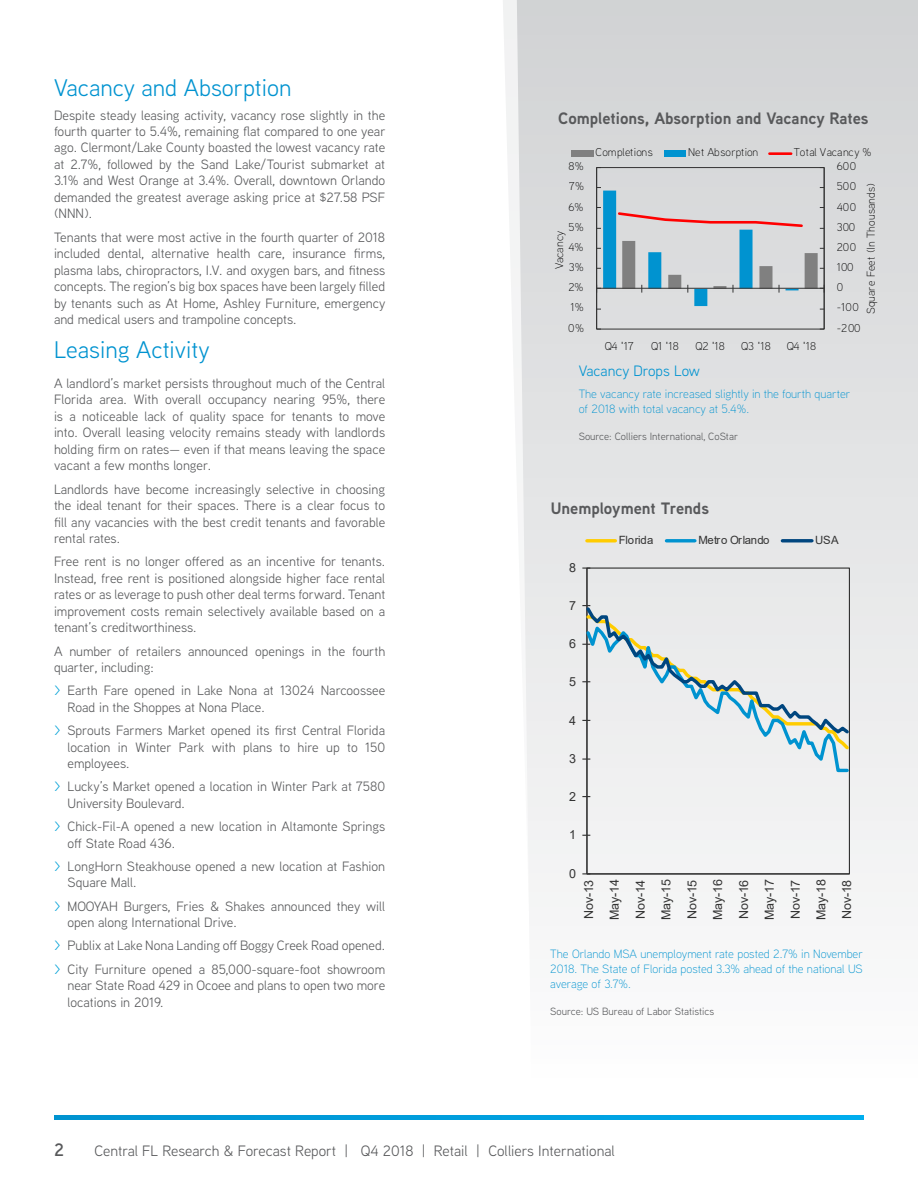
<style>
.page{position:relative;width:918px;height:1188px;background:#fff}
.page>*{position:absolute;margin:0;border:0;box-sizing:border-box;transform-origin:0 0}
.t1{font:24px "Aaux Next";color:#0093d0}
.t2{font:600 18px "Aaux Next";color:#58595b}
.t3{font:700 16.5px "Aaux Next";color:#58595b}
.t4{font:15px "Aaux Next";color:#58595b}
.t5{font:15px "Aaux Next";color:#0093d0}
.t6{font:13.5px/16.5px "Aaux Next";color:#58595b}
.t7{font:12.45px/25.8px "Arial";letter-spacing:-.01em;color:#333;text-align:justify}
.t8{font:300 12px/15px "Aaux Next";color:#0093d0;text-align:justify}
.t9{font:11.4px "Arial";letter-spacing:-.02em;color:#333}
.t10{font:300 11.25px "Aaux Next";letter-spacing:.005em;color:#000}
.t11{font:10.5px "Aaux Next";color:#58595b}
.s1{color:#00a1d7}
</style>
<div class="page">
<svg style="left:503px;top:0;width:14px;height:1120px"></svg>
<svg style="left:517px;top:0;width:401px;height:1120px"></svg>
<svg style="left:54px;top:1116px;width:810px;height:3px;background:#009edd"></svg>
<hr style="left:586px;top:568px;width:2px;height:306px;background:#333">
<hr style="left:587px;top:873px;width:262px;height:1px;background:#333">
<svg style="left:582px;top:604px;width:268px;height:170px;background:#dae1e3"></svg>
<hr style="left:587px;top:539px;width:28px;height:3px;background:#fc0">
<hr style="left:666px;top:539px;width:29px;height:3px;background:#0093d0">
<hr style="left:782px;top:539px;width:30px;height:3px;background:#00467f">
<div style="left:596px;top:167px;width:229px;height:163px;border:1px solid #333"></div>
<hr style="left:596px;top:168px;width:1px;height:161px;background:#333">
<hr style="left:824px;top:168px;width:1px;height:161px;background:#333">
<svg style="left:597px;top:187px;width:228px;height:123px;background:#bdc8cf"></svg>
<div style="left:571px;top:150px;width:23px;height:7px;background:#808080"></div>
<div style="left:664px;top:150px;width:22px;height:7px;background:#0093d0"></div>
<hr style="left:769px;top:152px;width:22px;height:3px;background:#f00">
<h1 class="t1" style="left:54px;top:72px;width:239px">Vacancy and Absorption</h1>
<p class="t6" style="left:54px;top:106px;width:333px;text-align:justify">Despite steady leasing activity, vacancy rose slightly in the fourth quarter to 5.4%, remaining flat compared to one year ago. Clermont/Lake County boasted the lowest vacancy rate at 2.7%, followed by the Sand Lake/Tourist submarket at 3.1% and West Orange at 3.4%. Overall, downtown Orlando demanded the greatest average asking price at $27.58 PSF (NNN).</p>
<p class="t6" style="left:54px;top:228px;width:333px;text-align:justify">Tenants that were most active in the fourth quarter of 2018 included dental, alternative health care, insurance firms, plasma labs, chiropractors, I.V. and oxygen bars, and fitness concepts. The region’s big box spaces have been largely filled by tenants such as At Home, Ashley Furniture, emergency and medical users and trampoline concepts.</p>
<h1 class="t1" style="left:54px;top:333px;width:157px">Leasing Activity</h1>
<p class="t6" style="left:54px;top:375px;width:333px;text-align:justify">A landlord’s market persists throughout much of the Central Florida area. With overall occupancy nearing 95%, there is a noticeable lack of quality space for tenants to move into. Overall leasing velocity remains steady with landlords holding firm on rates— even if that means leaving the space vacant a few months longer.</p>
<p class="t6" style="left:54px;top:480px;width:333px;text-align:justify">Landlords have become increasingly selective in choosing the ideal tenant for their spaces. There is a clear focus to fill any vacancies with the best credit tenants and favorable rental rates.</p>
<p class="t6" style="left:54px;top:553px;width:333px;text-align:justify">Free rent is no longer offered as an incentive for tenants.<br>Instead, free rent is positioned alongside higher face rental rates or as leverage to push other deal terms forward. Tenant improvement costs remain selectively available based on a tenant’s creditworthiness.</p>
<p class="t6" style="left:54px;top:642px;width:333px">A number of retailers announced openings in the fourth quarter, including:</p>
<p class="t6" style="left:68px;top:682px;width:319px;text-indent:-14px"><span class="s1">&gt;</span> Earth Fare opened in Lake Nona at 13024 Narcoossee<br>Road in the Shoppes at Nona Place.</p>
<p class="t6" style="left:68px;top:722px;width:319px;text-align:justify;text-indent:-14px"><span class="s1">&gt;</span> Sprouts Farmers Market opened its first Central Florida location in Winter Park with plans to hire up to 150 employees.</p>
<p class="t6" style="left:68px;top:778px;width:319px;text-indent:-14px"><span class="s1">&gt;</span> Lucky’s Market opened a location in Winter Park at 7580<br>University Boulevard.</p>
<p class="t6" style="left:68px;top:818px;width:319px;text-indent:-14px"><span class="s1">&gt;</span> Chick-Fil-A opened a new location in Altamonte Springs off State Road 436.</p>
<p class="t6" style="left:68px;top:858px;width:319px;text-indent:-14px"><span class="s1">&gt;</span> LongHorn Steakhouse opened a new location at Fashion<br>Square Mall.</p>
<p class="t6" style="left:68px;top:897px;width:319px;text-indent:-14px"><span class="s1">&gt;</span> MOOYAH Burgers, Fries &amp; Shakes announced they will open along International Drive.</p>
<p class="t6" style="left:54px;top:934px;width:333px;line-height:23.2px"><span class="s1">&gt;</span> Publix at Lake Nona Landing off Boggy Creek Road opened. <span class="s1">&gt;</span> City Furniture opened a 85,000-square-foot showroom</p>
<p class="t6" style="left:68px;top:977px;width:319px">near State Road 429 in Ocoee and plans to open two more locations in 2019.</p>
<p class="t3" style="left:558px;top:107px;width:312px">Completions, Absorption and Vacancy Rates</p>
<p class="t10" style="left:596px;top:144px;width:59px">Completions</p>
<p class="t10" style="left:688px;top:144px;width:72px">Net Absorption</p>
<p class="t10" style="left:794px;top:144px;width:79px">Total Vacancy %</p>
<p class="t10" style="left:569px;top:159px;width:17px">8%</p>
<p class="t10" style="left:837px;top:159px;width:21px">600</p>
<p class="t10" style="left:569px;top:179px;width:17px">7%</p>
<p class="t10" style="left:569px;top:199px;width:17px">6%</p>
<p class="t10" style="left:569px;top:219px;width:17px">5%</p>
<p class="t10" style="left:552px;top:269px;width:40px;rotate:-90deg">Vacancy</p>
<p class="t10" style="left:569px;top:240px;width:17px">4%</p>
<p class="t10" style="left:569px;top:260px;width:17px">3%</p>
<p class="t10" style="left:568px;top:280px;width:17px">2%</p>
<p class="t10" style="left:571px;top:300px;width:15px">1%</p>
<p class="t10" style="left:837px;top:179px;width:21px">500</p>
<p class="t10" style="left:837px;top:199px;width:21px">400</p>
<p class="t10" style="left:837px;top:219px;width:20px">300</p>
<p class="t10" style="left:837px;top:240px;width:21px">200</p>
<p class="t10" style="left:837px;top:260px;width:18px">100</p>
<p class="t10" style="left:837px;top:280px;width:8px">0</p>
<p class="t10" style="left:837px;top:300px;width:24px">-100</p>
<p class="t10" style="left:863px;top:314px;width:133px;rotate:-90deg">Square Feet (In Thousands)</p>
<p class="t10" style="left:568px;top:320px;width:17px">0%</p>
<p class="t10" style="left:837px;top:320px;width:25px">-200</p>
<p class="t10" style="left:605px;top:338px;width:31px">Q4 '17</p>
<p class="t10" style="left:651px;top:338px;width:29px">Q1 '18</p>
<p class="t10" style="left:696px;top:338px;width:31px">Q2 '18</p>
<p class="t10" style="left:741px;top:338px;width:31px">Q3 '18</p>
<p class="t10" style="left:787px;top:338px;width:31px">Q4 '18</p>
<p class="t5" style="left:579px;top:361px;width:123px">Vacancy Drops Low</p>
<p class="t8" style="left:579px;top:386px;width:273px">The vacancy rate increased slightly in the fourth quarter of 2018 with total vacancy at 5.4%.</p>
<p class="t11" style="left:579px;top:429px;width:161px">Source: Colliers International, CoStar</p>
<p class="t3" style="left:551px;top:497px;width:160px">Unemployment Trends</p>
<p class="t7" style="left:569px;top:554px;width:8px">8</p>
<p class="t7" style="left:569px;top:593px;width:8px">7</p>
<p class="t7" style="left:569px;top:631px;width:8px">6</p>
<p class="t9" style="left:619px;top:532px;width:36px">Florida</p>
<p class="t9" style="left:698px;top:532px;width:73px">Metro Orlando</p>
<p class="t9" style="left:815px;top:532px;width:25px">USA</p>
<p class="t7" style="left:569px;top:669px;width:8px">5</p>
<p class="t7" style="left:569px;top:707px;width:8px">4</p>
<p class="t7" style="left:569px;top:746px;width:8px">3</p>
<p class="t7" style="left:569px;top:784px;width:8px">2</p>
<p class="t7" style="left:569px;top:822px;width:8px">1</p>
<p class="t7" style="left:569px;top:860px;width:8px">0</p>
<p class="t7" style="left:576px;top:920px;width:43px;rotate:-90deg">Nov-13<br>May-14<br>Nov-14<br>May-15<br>Nov-15<br>May-16<br>Nov-16<br>May-17<br>Nov-17<br>May-18<br>Nov-18</p>
<p class="t8" style="left:550px;top:945px;width:314px">The Orlando MSA unemployment rate posted 2.7% in November 2018. The State of Florida posted 3.3% ahead of the national US average of 3.7%.</p>
<p class="t11" style="left:550px;top:1004px;width:166px">Source: US Bureau of Labor Statistics</p>
<h2 class="t2" style="left:54px;top:1137px;width:11px">2</h2>
<p class="t4" style="left:94px;top:1140px;width:522px">Central FL Research &amp; Forecast Report | Q4 2018 | Retail | Colliers International</p>
</div>
